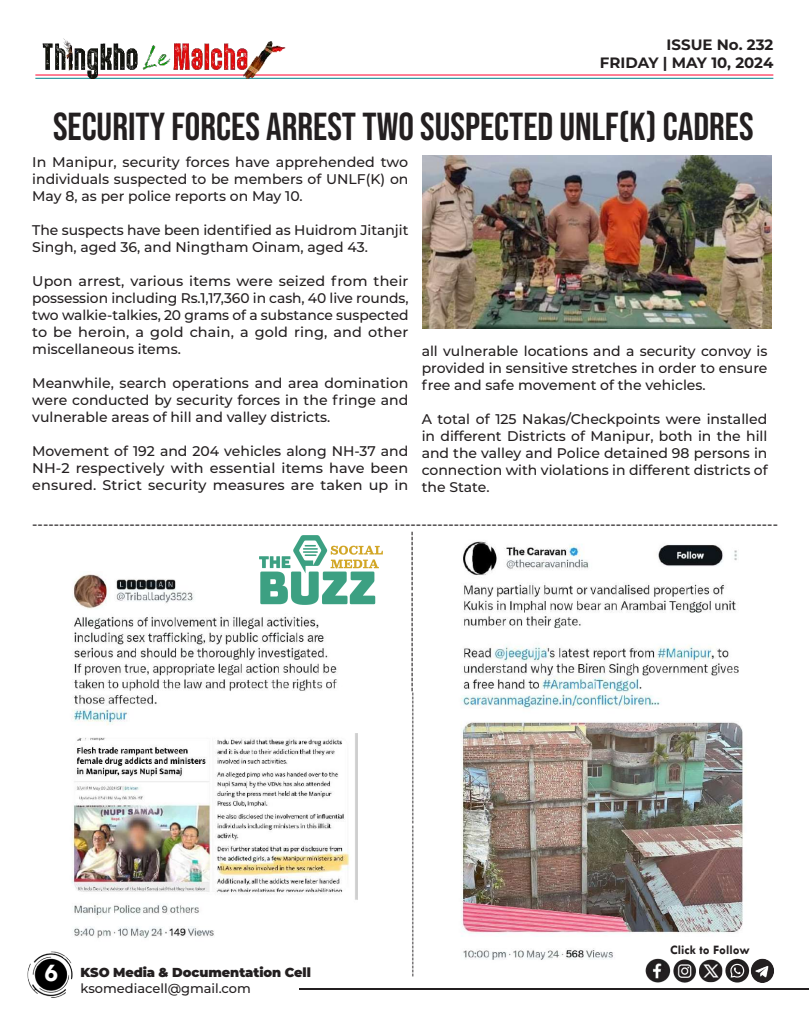
<style>
.page{position:relative;width:810px;height:1013px;background:#fff}
.page>*{position:absolute;margin:0;border:0;box-sizing:border-box;transform-origin:0 0}
.t1{font:39px "Bebas Neue";color:#231f20}
.t2{font:700 26px "Tw Cen";color:#fff}
.t3{font:700 15px/18px "Montserrat";color:#231f20;text-align:right}
.t4{font:500 14px/17px "Montserrat";color:#231f20;text-align:justify}
.t5{font:900 13px "Montserrat";letter-spacing:-.005em;color:#231f20}
.t6{font:500 13px "Montserrat";color:#231f20}
.t7{font:700 13px "Tw Cen";color:#231f20}
.t8{font:500 10.4px "Montserrat";color:#231f20}
.s1{font-size:13px}
</style>
<div class="page">
<hr style="left:299px;top:988px;width:509px;height:1px;background:#231f20">
<img style="left:27px;top:951px;width:46px;height:47px">
<img style="left:461px;top:541px;width:282px;height:419px">
<hr style="left:35px;top:74px;width:738px;height:1px;background:#ff002d">
<hr style="left:35px;top:78px;width:738px;height:1px;background:#00848b">
<img style="left:35px;top:38px;width:254px;height:41px">
<img style="left:645px;top:957px;width:129px;height:26px">
<img style="left:71px;top:574px;width:286px;height:364px">
<img style="left:260px;top:535px;width:123px;height:69px">
<img style="left:422px;top:155px;width:349px;height:173px">
<p class="t3" style="left:600px;top:35px;width:175px">ISSUE No. 232<br>FRIDAY | MAY 10, 2024</p>
<h1 class="t1" style="left:53px;top:104px;width:702px">SECURITY FORCES ARREST TWO SUSPECTED UNLF(K) CADRES</h1>
<p class="t4" style="left:32px;top:153px;width:378px">In Manipur, security forces have apprehended two individuals suspected to be members of UNLF(K) on May 8, as per police reports on May 10.</p>
<p class="t4" style="left:32px;top:221px;width:378px">The suspects have been identified as Huidrom Jitanjit<br>Singh, aged 36, and Ningtham Oinam, aged 43.</p>
<p class="t4" style="left:32px;top:272px;width:378px">Upon arrest, various items were seized from their possession including Rs.1,17,360 in cash, 40 live rounds, two walkie-talkies, 20 grams of a substance suspected to be heroin, a gold chain, a gold ring, and other miscellaneous items.</p>
<p class="t4" style="left:32px;top:374px;width:378px">Meanwhile, search operations and area domination were conducted by security forces in the fringe and vulnerable areas of hill and valley districts.</p>
<p class="t4" style="left:32px;top:442px;width:378px">Movement of 192 and 204 vehicles along NH-37 and NH-2 respectively with essential items have been ensured. Strict security measures are taken up in</p>
<p class="t4" style="left:422px;top:341px;width:347px">all vulnerable locations and a security convoy is provided in sensitive stretches in order to ensure free and safe movement of the vehicles.</p>
<p class="t4" style="left:422px;top:409px;width:347px">A total of 125 Nakas/Checkpoints were installed in different Districts of Manipur, both in the hill and the valley and Police detained 98 persons in connection with violations in different districts of the State.</p>
<p class="t4" style="left:32px;top:514px;width:747px">------------------------------------------------------------------------------------------------------------------------------------------</p>
<h2 class="t2" style="left:44px;top:957px;width:15px">6</h2>
<p class="t5" style="left:81px;top:962px;width:232px">KSO Media &amp; Documentation Cell</p>
<p class="t6" style="left:81px;top:978px;width:172px">ksomediacell@gmail.com</p>
<p class="t8" style="left:405px;top:976px;width:447px;rotate:-90deg">-----------------------------------------------------------------------<span class="s1">--------------------------------</span></p>
<p class="t7" style="left:670px;top:942px;width:81px">Click to Follow</p>
</div>
